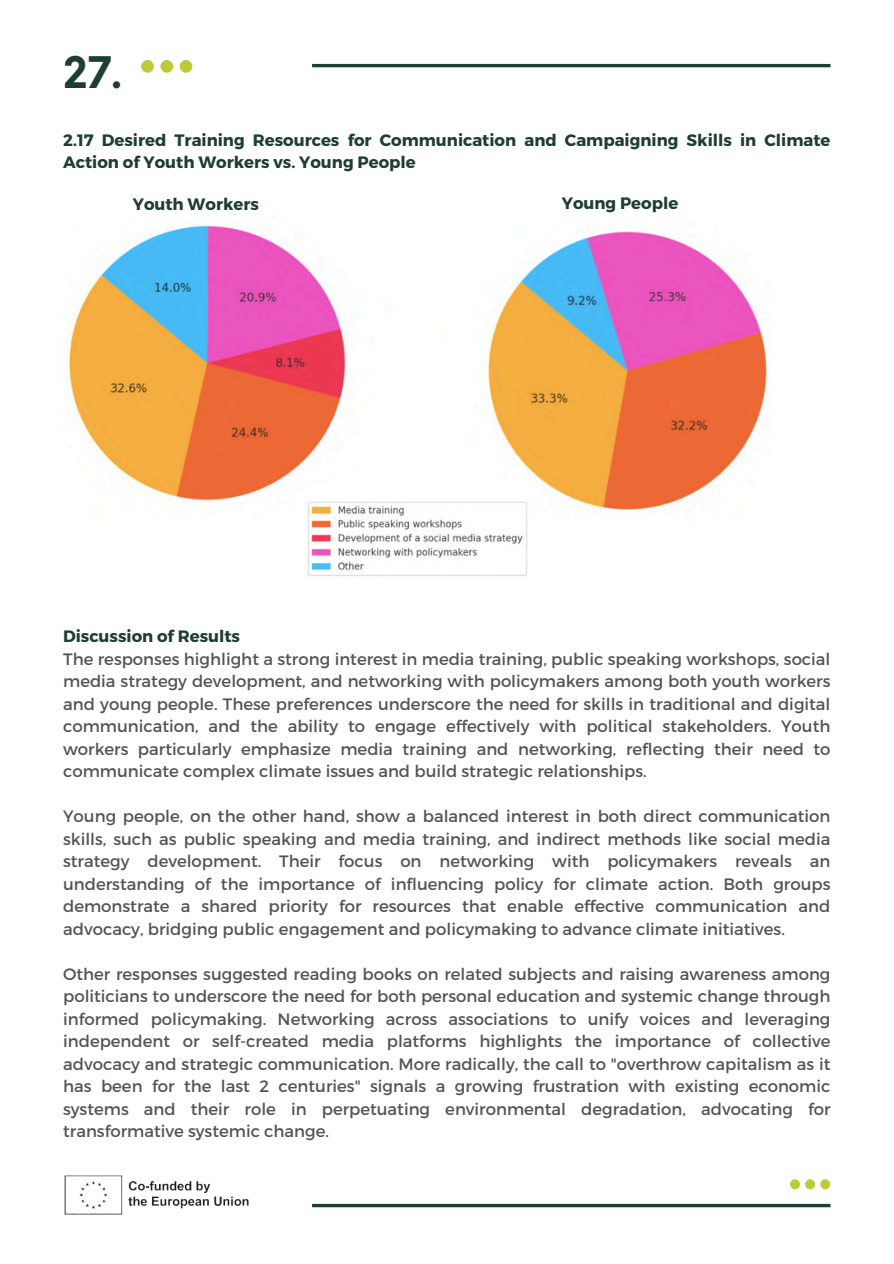
<style>
.page{position:relative;width:894px;height:1264px;background:#fff}
.page>*{position:absolute;margin:0;border:0;box-sizing:border-box;transform-origin:0 0}
.t1{font:700 42.45px "Neue Einstellung";color:#1e3e33}
.t2{font:16.5px/22.5px "Montserrat";color:#545454;text-align:justify}
.t3{font:700 16.5px/22.5px "Montserrat";color:#1e3e33}
</style>
<div class="page">
<svg style="left:141px;top:60px;width:51px;height:13px"></svg>
<hr style="left:312px;top:64px;width:518px;height:3px;background:#1e3e33">
<svg style="left:312px;top:1203px;width:518px;height:4px;background:#4f685f"></svg>
<svg style="left:789px;top:1179px;width:41px;height:11px"></svg>
<img style="left:64px;top:1175px;width:185px;height:40px">
<img style="left:69px;top:225px;width:698px;height:285px">
<img style="left:303px;top:498px;width:226px;height:78px">
<h1 class="t1" style="left:63px;top:34px;width:61px">27.</h1>
<p class="t3" style="left:63px;top:128px;width:768px">2.17 Desired Training Resources for Communication and Campaigning Skills in Climate<br>Action of Youth Workers vs. Young People</p>
<p class="t3" style="left:133px;top:192px;width:128px">Youth Workers</p>
<p class="t3" style="left:561px;top:191px;width:118px">Young People</p>
<p class="t3" style="left:63px;top:624px;width:178px">Discussion of Results</p>
<h2 class="t2" style="left:63px;top:646px;width:768px">The responses highlight a strong interest in media training, public speaking workshops, social media strategy development, and networking with policymakers among both youth workers and young people. These preferences underscore the need for skills in traditional and digital communication, and the ability to engage effectively with political stakeholders. Youth workers particularly emphasize media training and networking, reflecting their need to communicate complex climate issues and build strategic relationships.</h2>
<h2 class="t2" style="left:63px;top:804px;width:768px">Young people, on the other hand, show a balanced interest in both direct communication skills, such as public speaking and media training, and indirect methods like social media strategy development. Their focus on networking with policymakers reveals an understanding of the importance of influencing policy for climate action. Both groups demonstrate a shared priority for resources that enable effective communication and advocacy, bridging public engagement and policymaking to advance climate initiatives.</h2>
<h2 class="t2" style="left:63px;top:961px;width:768px">Other responses suggested reading books on related subjects and raising awareness among politicians to underscore the need for both personal education and systemic change through informed policymaking. Networking across associations to unify voices and leveraging independent or self-created media platforms highlights the importance of collective advocacy and strategic communication. More radically, the call to "overthrow capitalism as it has been for the last 2 centuries" signals a growing frustration with existing economic systems and their role in perpetuating environmental degradation, advocating for transformative systemic change.</h2>
</div>
